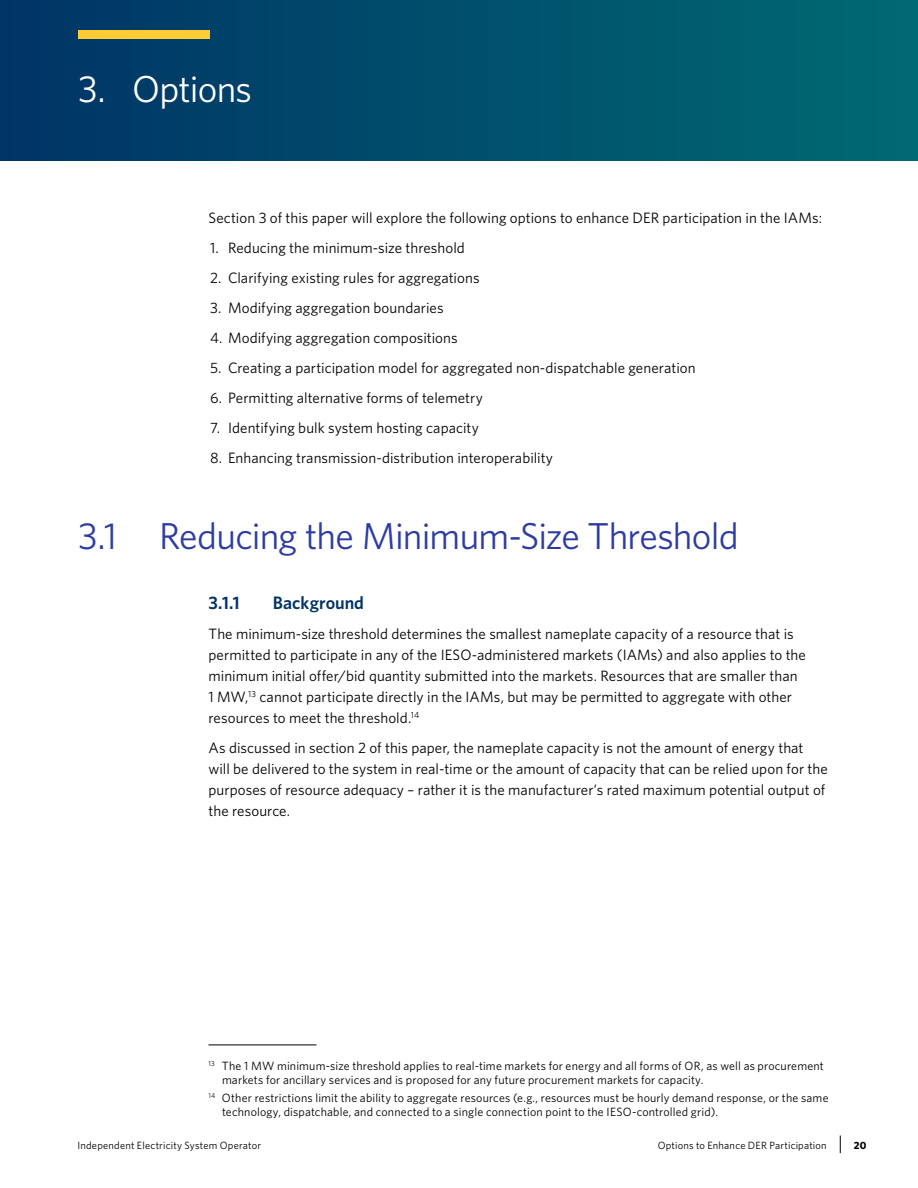
<style>
.page{position:relative;width:918px;height:1188px;background:#fff}
.page>*{position:absolute;margin:0;border:0;box-sizing:border-box;transform-origin:0 0}
.t1{font:37.5px "Whitney";letter-spacing:-.02em;color:#2d3ca3}
.t2{font:37.5px "Whitney";letter-spacing:-.02em;color:#fff}
.t3{font:600 18px "Whitney";color:#036}
.t4{font:15px/21px "Whitney";letter-spacing:.005em;color:#000}
.t5{font:12px/14.4px "Whitney";letter-spacing:.015em;color:#000}
.t6{font:10.5px "Whitney";letter-spacing:.02em;color:#000}
.t7{font:700 10.5px "Whitney";color:#000}
</style>
<div class="page">
<div style="left:0;top:0;width:918px;height:160px;background:linear-gradient(to right,#003466,#006a72)"></div>
<div style="left:78px;top:30px;width:132px;height:9px;background:#fc3"></div>
<hr style="left:208px;top:1045px;width:108px;height:1px;background:#000">
<svg style="left:840px;top:1135px;width:1px;height:18px"></svg>
<h2 class="t2" style="left:78px;top:64px;width:176px">3. Options</h2>
<p class="t4" style="left:208px;top:207px;width:615px">Section 3 of this paper will explore the following options to enhance DER participation in the IAMs:</p>
<p class="t4" style="left:210px;top:237px;width:256px">1. Reducing the minimum-size threshold</p>
<p class="t4" style="left:210px;top:267px;width:271px">2. Clarifying existing rules for aggregations</p>
<p class="t4" style="left:210px;top:297px;width:235px">3. Modifying aggregation boundaries</p>
<p class="t4" style="left:210px;top:327px;width:249px">4. Modifying aggregation compositions</p>
<p class="t4" style="left:210px;top:357px;width:487px">5. Creating a participation model for aggregated non-dispatchable generation</p>
<p class="t4" style="left:210px;top:387px;width:274px">6. Permitting alternative forms of telemetry</p>
<p class="t4" style="left:210px;top:417px;width:271px">7. Identifying bulk system hosting capacity</p>
<p class="t4" style="left:210px;top:447px;width:345px">8. Enhancing transmission-distribution interoperability</p>
<h3 class="t1" style="left:78px;top:511px;width:662px">3.1 Reducing the Minimum-Size Threshold</h3>
<h4 class="t3" style="left:208px;top:591px;width:33px">3.1.1</h4>
<h4 class="t3" style="left:273px;top:591px;width:93px">Background</h4>
<p class="t4" style="left:208px;top:623px;width:599px">The minimum-size threshold determines the smallest nameplate capacity of a resource that is permitted to participate in any of the IESO-administered markets (IAMs) and also applies to the minimum initial offer/bid quantity submitted into the markets. Resources that are smaller than 1 MW,<sup>13</sup> cannot participate directly in the IAMs, but may be permitted to aggregate with other resources to meet the threshold.<sup>14</sup></p>
<p class="t4" style="left:208px;top:737px;width:621px">As discussed in section 2 of this paper, the nameplate capacity is not the amount of energy that will be delivered to the system in real-time or the amount of capacity that can be relied upon for the purposes of resource adequacy – rather it is the manufacturer’s rated maximum potential output of the resource.</p>
<p class="t5" style="left:222px;top:1058px;width:603px;text-indent:-14px"><sup>13</sup> The 1 MW minimum-size threshold applies to real-time markets for energy and all forms of OR, as well as procurement markets for ancillary services and is proposed for any future procurement markets for capacity.</p>
<p class="t5" style="left:222px;top:1090px;width:608px;text-indent:-14px"><sup>14</sup> Other restrictions limit the ability to aggregate resources (e.g., resources must be hourly demand response, or the same technology, dispatchable, and connected to a single connection point to the IESO-controlled grid).</p>
<p class="t6" style="left:77px;top:1138px;width:185px">Independent Electricity System Operator</p>
<p class="t6" style="left:658px;top:1138px;width:171px">Options to Enhance DER Participation</p>
<p class="t7" style="left:854px;top:1138px;width:14px">20</p>
</div>
